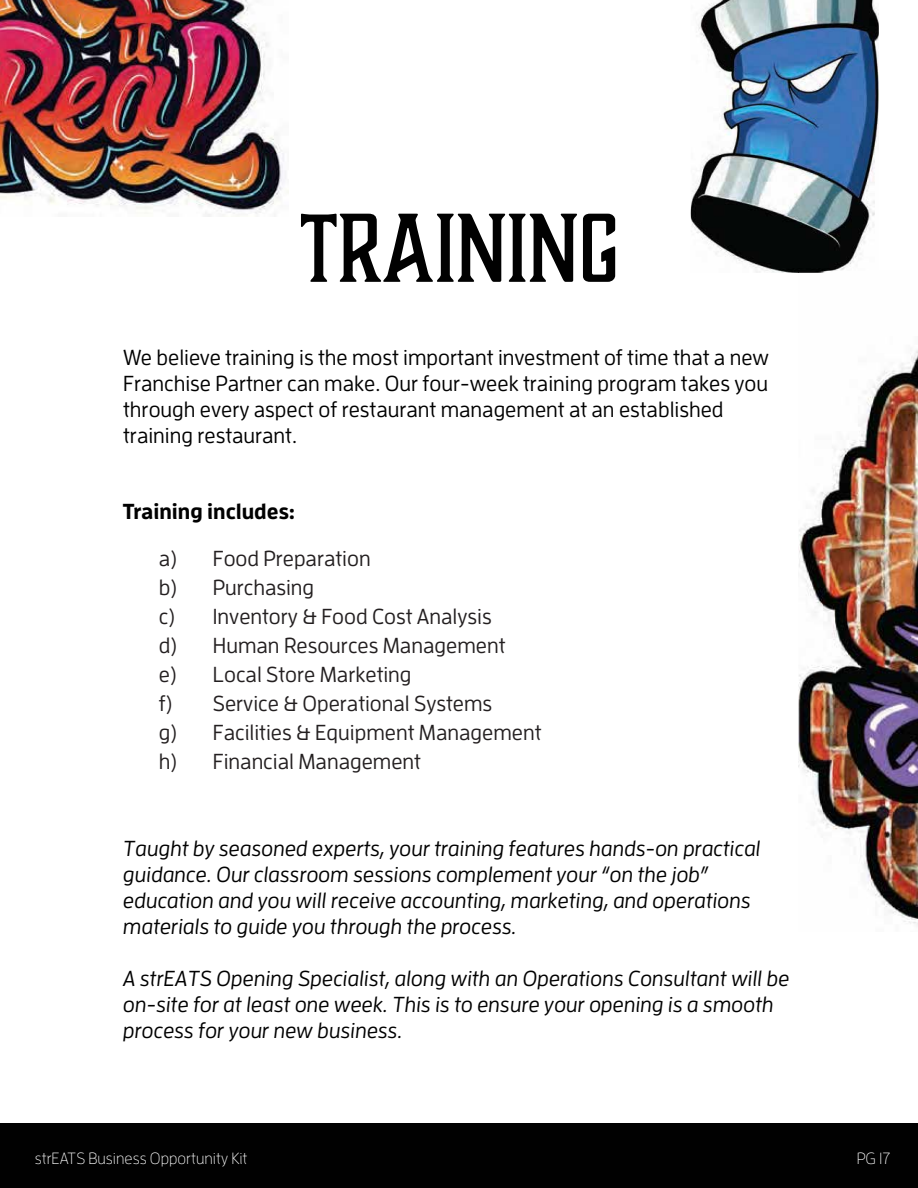
<style>
.page{position:relative;width:918px;height:1188px;background:#fff}
.page>*{position:absolute;margin:0;border:0;box-sizing:border-box;transform-origin:0 0}
.t1{font:90.3px "Boucherie Block";color:#010101}
.t2{font:italic 500 21.6px/26px "Enzo OT";color:#010101}
.t3{font:500 21.6px/26px "Enzo OT";color:#010101}
.t4{font:500 21.6px/29px "Enzo OT";color:#231f20}
.t5{font:700 21.6px "Enzo OT";color:#010101}
.t6{font:300 16.2px "Enzo OT";color:#fff}
</style>
<div class="page">
<div style="left:0;top:1124px;width:918px;height:64px;background:#010101"></div>
<img style="left:798px;top:350px;width:120px;height:576px">
<img style="left:691px;top:0;width:188px;height:273px">
<img style="left:0;top:0;width:288px;height:217px">
<h1 class="t1" style="left:300px;top:191px;width:320px">TRAINING</h1>
<p class="t3" style="left:123px;top:344px;width:647px">We believe training is the most important investment of time that a new Franchise Partner can make. Our four-week training program takes you through every aspect of restaurant management at an established training restaurant.</p>
<p class="t5" style="left:123px;top:498px;width:174px">Training includes:</p>
<p class="t4" style="left:159px;top:544px;width:384px">a) Food Preparation<br>b) Purchasing<br>c) Inventory &amp; Food Cost Analysis<br>d) Human Resources Management<br>e) Local Store Marketing<br>f) Service &amp; Operational Systems<br>g) Facilities &amp; Equipment Management h) Financial Management</p>
<p class="t2" style="left:123px;top:835px;width:639px">Taught by seasoned experts, your training features hands-on practical guidance. Our classroom sessions complement your “on the job” education and you will receive accounting, marketing, and operations materials to guide you through the process.</p>
<p class="t2" style="left:123px;top:965px;width:668px">A strEATS Opening Specialist, along with an Operations Consultant will be on-site for at least one week. This is to ensure your opening is a smooth process for your new business.</p>
<p class="t6" style="left:35px;top:1149px;width:214px">strEATS Business Opportunity Kit</p>
<p class="t6" style="left:857px;top:1149px;width:35px">PG 17</p>
</div>
